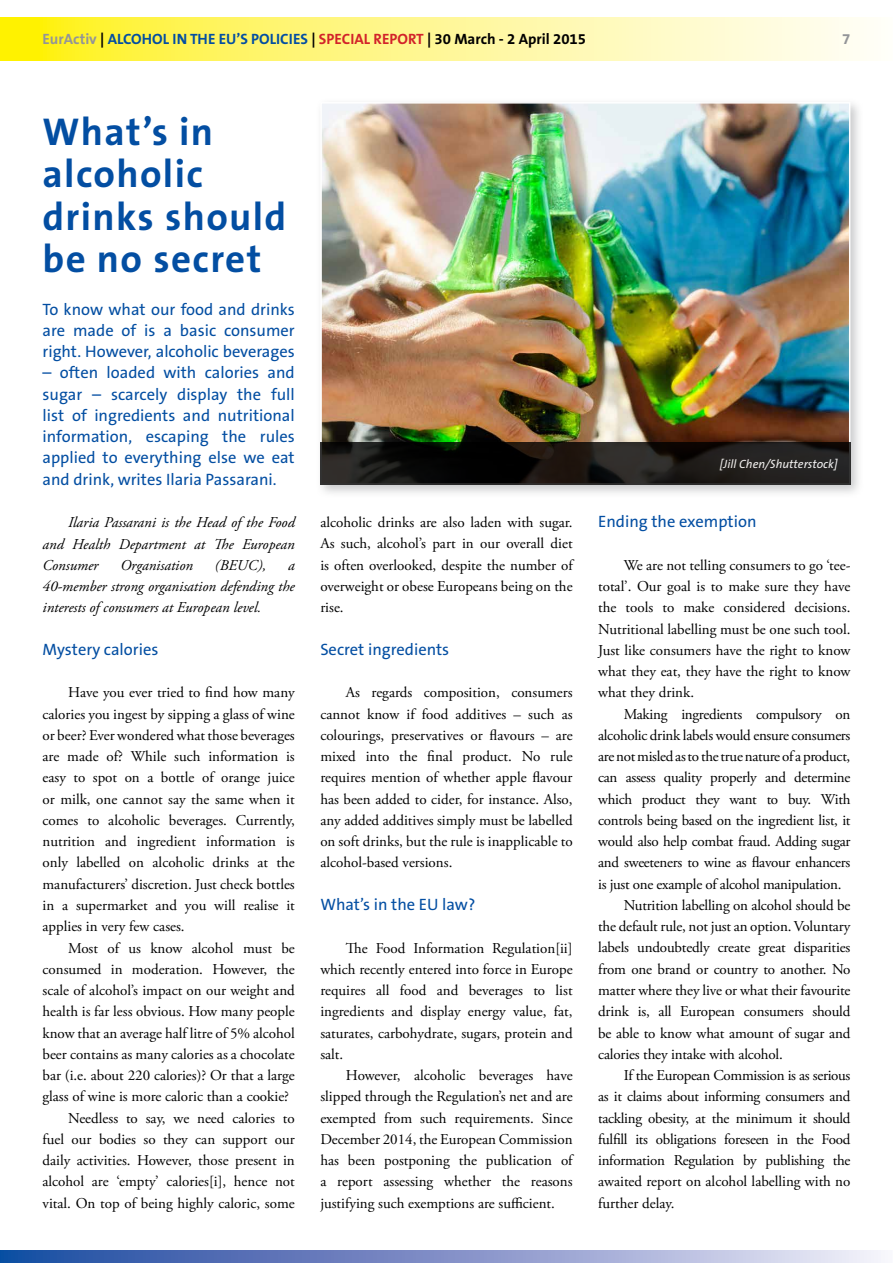
<style>
.page{position:relative;width:893px;height:1263px;background:#fff}
.page>*{position:absolute;margin:0;border:0;box-sizing:border-box;transform-origin:0 0}
.t1{font:700 39px/42.5px "The Sans B7";letter-spacing:.035em;color:#034ea2}
.t2{font:16.5px/21.3px "The Sans B5 Plain";color:#034ea2;text-align:justify}
.t3{font:15px/21.3px "Adobe Garamond Pro";letter-spacing:-.01em;color:#000;text-align:justify}
.t4{font:italic 15px/21.3px "Adobe Garamond Pro";color:#000;text-align:justify}
.t5{font:700 15px "The Sans B7";color:#034ea2}
.t6{font:700 15px "The Sans B7";color:#939598}
.t7{font:italic 12px "The Sans B5 Plain";color:#fff}
.s1{color:#939598}
.s2{color:#000}
.s3{color:#d2232a}
</style>
<div class="page">
<svg style="left:0;top:18px;width:867px;height:42px;background:#fff78d"></svg>
<svg style="left:0;top:1250px;width:881px;height:13px;background:#8295c9"></svg>
<div style="left:316px;top:97px;width:548px;height:401px;background:#939598;opacity:.5"></div>
<img style="left:323px;top:105px;width:524px;height:337px">
<svg style="left:320px;top:442px;width:530px;height:43px;background:#1a1816"></svg>
<p class="t5" style="left:43px;top:31px;width:545px"><span class="s1">EurActiv</span> <span class="s2">|</span> ALCOHOL IN THE EU’S POLICIES <span class="s2">|</span> <span class="s3">SPECIAL REPORT</span> <span class="s2">| 30 March - 2 April 2015</span></p>
<p class="t6" style="left:842px;top:31px;width:10px">7</p>
<h1 class="t1" style="left:43px;top:111px;width:245px">What’s in alcoholic drinks should be no secret</h1>
<p class="t2" style="left:43px;top:299px;width:254px">To know what our food and drinks are made of is a basic consumer right. However, alcoholic beverages</p>
<p class="t2" style="left:43px;top:363px;width:254px">– often loaded with calories and sugar – scarcely display the full list of ingredients and nutritional information, escaping the rules applied to everything else we eat and drink, writes Ilaria Passarani.</p>
<p class="t4" style="left:43px;top:512px;width:254px;text-indent:26px">Ilaria Passarani is the Head of the Food and Health Department at The European Consumer</p>
<p class="t4" style="left:120px;top:555px;width:74px">Organisation</p>
<p class="t4" style="left:215px;top:555px;width:53px">(BEUC),</p>
<p class="t4" style="left:43px;top:555px;width:254px;text-indent:246px">a 40-member strong organisation defending the interests of consumers at European level.</p>
<p class="t2" style="left:43px;top:639px;width:117px">Mystery calories</p>
<p class="t3" style="left:43px;top:682px;width:254px;text-indent:26px">Have you ever tried to find how many calories you ingest by sipping a glass of wine or beer? Ever wondered what those beverages are made of? While such information is easy to spot on a bottle of orange juice or milk, one cannot say the same when it comes to alcoholic beverages. Currently, nutrition and ingredient information is only labelled on alcoholic drinks at the manufacturers’ discretion. Just check bottles in a supermarket and you will realise it applies in very few cases.</p>
<p class="t3" style="left:68px;top:938px;width:228px">Most of us know alcohol must be</p>
<p class="t3" style="left:43px;top:959px;width:254px">consumed in moderation. However, the</p>
<p class="t3" style="left:43px;top:980px;width:254px">scale of alcohol’s impact on our weight and</p>
<p class="t3" style="left:43px;top:1001px;width:254px">health is far less obvious. How many people</p>
<p class="t3" style="left:43px;top:1023px;width:254px">know that an average half litre of 5% alcohol</p>
<p class="t3" style="left:43px;top:1044px;width:254px">beer contains as many calories as a chocolate</p>
<p class="t3" style="left:43px;top:1065px;width:254px">bar (i.e. about 220 calories)? Or that a large</p>
<p class="t3" style="left:43px;top:1086px;width:248px">glass of wine is more caloric than a cookie?</p>
<p class="t3" style="left:68px;top:1108px;width:228px">Needless to say, we need calories to</p>
<p class="t3" style="left:43px;top:1129px;width:254px">fuel our bodies so they can support our</p>
<p class="t3" style="left:43px;top:1150px;width:254px">daily activities. However, those present in</p>
<p class="t3" style="left:43px;top:1171px;width:254px">alcohol are ‘empty’ calories[i], hence not</p>
<p class="t3" style="left:43px;top:1193px;width:254px">vital. On top of being highly caloric, some</p>
<p class="t3" style="left:320px;top:512px;width:254px">alcoholic drinks are also laden with sugar.<br>As such, alcohol’s part in our overall diet is often overlooked, despite the number of overweight or obese Europeans being on the rise.</p>
<p class="t2" style="left:320px;top:639px;width:130px">Secret ingredients</p>
<p class="t3" style="left:320px;top:682px;width:254px;text-indent:26px">As regards composition, consumers cannot know if food additives – such as colourings, preservatives or flavours – are mixed into the final product. No rule requires mention of whether apple flavour has been added to cider, for instance. Also, any added additives simply must be labelled on soft drinks, but the rule is inapplicable to alcohol-based versions.</p>
<p class="t2" style="left:320px;top:894px;width:157px">What’s in the EU law?</p>
<p class="t3" style="left:320px;top:938px;width:254px;text-indent:26px">The Food Information Regulation[ii] which recently entered into force in Europe requires all food and beverages to list ingredients and display energy value, fat, saturates, carbohydrate, sugars, protein and salt.</p>
<p class="t3" style="left:320px;top:1065px;width:254px;text-indent:26px">However, alcoholic beverages have slipped through the Regulation’s net and are exempted from such requirements. Since December 2014, the European Commission has been postponing the publication of a report assessing whether the reasons justifying such exemptions are sufficient.</p>
<p class="t7" style="left:720px;top:457px;width:119px">[Jill Chen/Shutterstock]</p>
<p class="t2" style="left:598px;top:512px;width:160px">Ending the exemption</p>
<p class="t3" style="left:598px;top:555px;width:254px;text-indent:26px">We are not telling consumers to go ‘tee&shy;total’. Our goal is to make sure they have the tools to make considered decisions.<br>Nutritional labelling must be one such tool.<br>Just like consumers have the right to know what they eat, they have the right to know what they drink.</p>
<p class="t3" style="left:624px;top:704px;width:228px">Making ingredients compulsory on</p>
<p class="t3" style="left:598px;top:725px;width:254px">alcoholic drink labels would ensure consumers</p>
<p class="t3" style="left:598px;top:746px;width:254px">are not misled as to the true nature of a product,</p>
<p class="t3" style="left:598px;top:767px;width:254px">can assess quality properly and determine</p>
<p class="t3" style="left:598px;top:789px;width:254px">which product they want to buy. With</p>
<p class="t3" style="left:598px;top:810px;width:254px">controls being based on the ingredient list, it</p>
<p class="t3" style="left:598px;top:831px;width:254px">would also help combat fraud. Adding sugar</p>
<p class="t3" style="left:598px;top:852px;width:254px">and sweeteners to wine as flavour enhancers</p>
<p class="t3" style="left:598px;top:874px;width:245px">is just one example of alcohol manipulation.</p>
<p class="t3" style="left:624px;top:895px;width:228px">Nutrition labelling on alcohol should be</p>
<p class="t3" style="left:598px;top:916px;width:254px">the default rule, not just an option. Voluntary</p>
<p class="t3" style="left:598px;top:937px;width:254px">labels undoubtedly create great disparities</p>
<p class="t3" style="left:598px;top:959px;width:254px">from one brand or country to another. No</p>
<p class="t3" style="left:598px;top:980px;width:254px">matter where they live or what their favourite</p>
<p class="t3" style="left:598px;top:1001px;width:254px">drink is, all European consumers should</p>
<p class="t3" style="left:598px;top:1023px;width:254px">be able to know what amount of sugar and</p>
<p class="t3" style="left:598px;top:1044px;width:186px">calories they intake with alcohol.</p>
<p class="t3" style="left:624px;top:1065px;width:228px">If the European Commission is as serious</p>
<p class="t3" style="left:598px;top:1086px;width:254px">as it claims about informing consumers and</p>
<p class="t3" style="left:598px;top:1108px;width:254px">tackling obesity, at the minimum it should</p>
<p class="t3" style="left:598px;top:1129px;width:254px">fulfill its obligations foreseen in the Food</p>
<p class="t3" style="left:598px;top:1150px;width:254px">information Regulation by publishing the</p>
<p class="t3" style="left:598px;top:1171px;width:254px">awaited report on alcohol labelling with no</p>
<p class="t3" style="left:598px;top:1193px;width:78px">further delay.</p>
</div>
